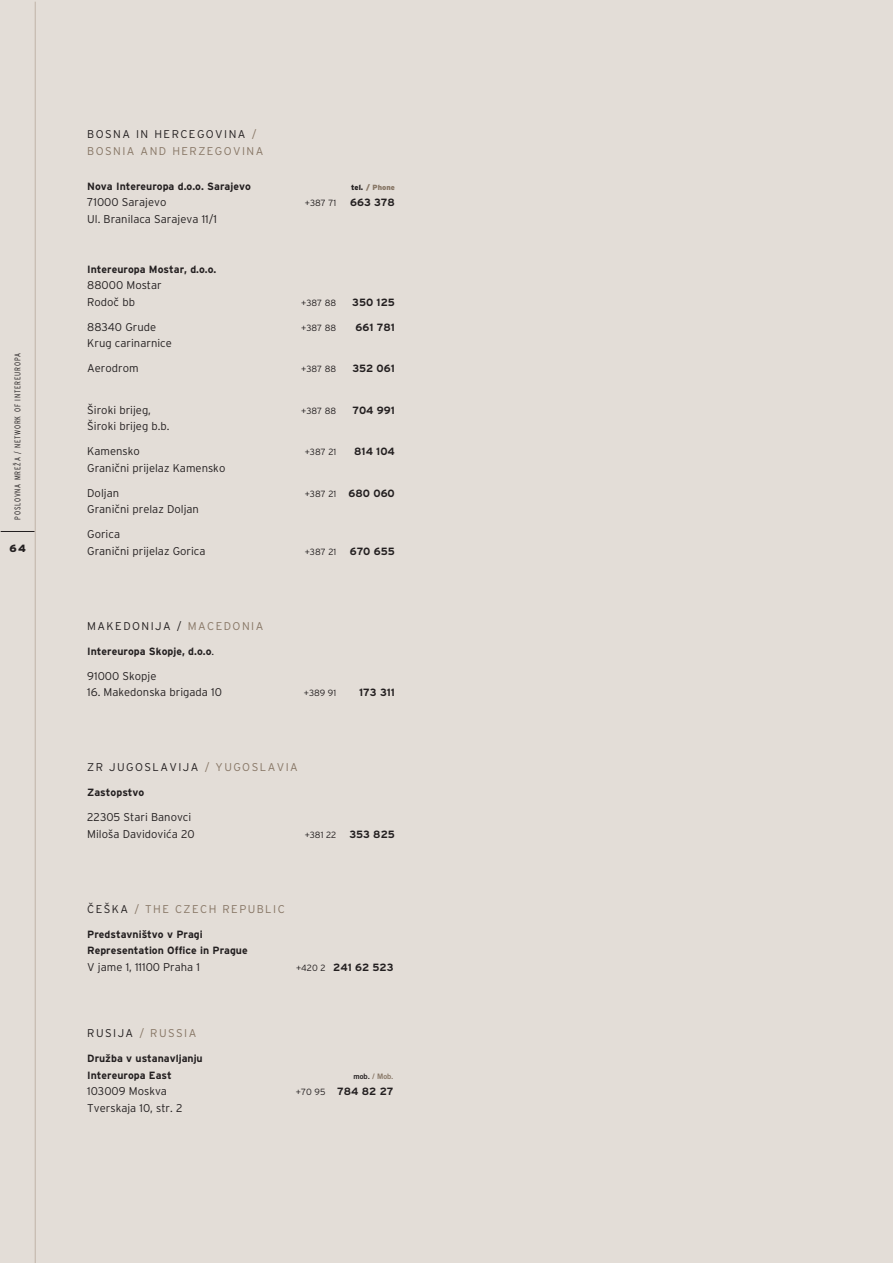
<style>
.page{position:relative;width:893px;height:1263px;background:#fff}
.page>*{position:absolute;margin:0;border:0;box-sizing:border-box;transform-origin:0 0}
.t1{font:300 11.25px/16.5px "Interstate EE";color:#231f20}
.t2{font:300 11.25px/16.5px "Interstate EE";letter-spacing:.13em;color:#877665}
.t3{font:300 11.25px "Interstate EE";letter-spacing:.13em;color:#231f20}
.t4{font:700 10.5px/16.5px "Interstate EE";color:#231f20}
.t5{font:900 10.5px "Interstate EE";color:#231f20}
.t6{font:300 9px "Interstate EE";color:#231f20}
.t7{font:300 condensed 8.25px "Interstate EE";letter-spacing:.095em;color:#231f20}
.t8{font:900 7.5px "Interstate EE";color:#877665}
.t9{font:7.5px "Trade Gothic EE Bold Two";color:#877665}
.s1{color:#231f20}
.s2{font-weight:700;font-size:10.5px}
.s3{color:#877665}
.s4{font-weight:300;font-size:11.25px}
.s5{font-weight:300;font-size:9px}
</style>
<div class="page">
<div style="left:1px;top:0;width:891px;height:1263px;background:#e3ddd7"></div>
<hr style="left:1px;top:531px;width:34px;height:1px;background:#231f20">
<hr style="left:35px;top:2px;width:1px;height:1261px;background:#c1b5a9">
<p class="t7" style="left:14px;top:520px;width:168px;rotate:-90deg">POSLOVNA MREÎA / NETWORK OF INTEREUROPA</p>
<p class="t5" style="left:9px;top:544px;width:18px">64</p>
<p class="t2" style="left:87px;top:127px;width:178px"><span class="s1">BOSNA IN HERCEGOVINA</span> /<br>BOSNIA AND HERZEGOVINA</p>
<p class="t4" style="left:87px;top:178px;width:165px">Nova Intereuropa d.o.o. Sarajevo</p>
<p class="t8" style="left:351px;top:184px;width:45px"><span class="s1">tel.</span> / Phone</p>
<p class="t1" style="left:87px;top:195px;width:81px">71000 Sarajevo</p>
<p class="t6" style="left:305px;top:200px;width:33px">+387 71</p>
<p class="t4" style="left:350px;top:195px;width:46px">663 378</p>
<p class="t1" style="left:87px;top:212px;width:131px">Ul. Branilaca Sarajeva 11/1</p>
<p class="t4" style="left:87px;top:261px;width:131px">Intereuropa Mostar, d.o.o.</p>
<p class="t1" style="left:87px;top:278px;width:76px">88000 Mostar<br>Rodoã bb</p>
<p class="t6" style="left:301px;top:299px;width:37px">+387 88</p>
<p class="t4" style="left:352px;top:294px;width:44px">350 125</p>
<p class="t1" style="left:87px;top:320px;width:70px">88340 Grude</p>
<p class="t6" style="left:301px;top:324px;width:37px">+387 88</p>
<p class="t4" style="left:355px;top:319px;width:41px">661 781</p>
<p class="t1" style="left:87px;top:336px;width:86px">Krug carinarnice</p>
<p class="t1" style="left:87px;top:361px;width:53px">Aerodrom</p>
<p class="t6" style="left:301px;top:366px;width:37px">+387 88</p>
<p class="t4" style="left:352px;top:361px;width:44px">352 061</p>
<p class="t1" style="left:87px;top:403px;width:65px">·iroki brijeg,</p>
<p class="t6" style="left:301px;top:407px;width:37px">+387 88</p>
<p class="t4" style="left:352px;top:402px;width:44px">704 991</p>
<p class="t1" style="left:87px;top:419px;width:84px">·iroki brijeg b.b.</p>
<p class="t1" style="left:87px;top:444px;width:54px">Kamensko</p>
<p class="t6" style="left:305px;top:449px;width:33px">+387 21</p>
<p class="t4" style="left:354px;top:444px;width:42px">814 104</p>
<p class="t1" style="left:87px;top:461px;width:140px">Graniãni prijelaz Kamensko</p>
<p class="t1" style="left:87px;top:486px;width:33px">Doljan</p>
<p class="t6" style="left:305px;top:490px;width:92px">+387 21 <span class="s2">680 060</span></p>
<p class="t1" style="left:87px;top:502px;width:113px">Graniãni prelaz Doljan</p>
<p class="t1" style="left:87px;top:527px;width:120px">Gorica<br>Graniãni prijelaz Gorica</p>
<p class="t6" style="left:305px;top:548px;width:33px">+387 21</p>
<p class="t4" style="left:350px;top:543px;width:47px">670 655</p>
<p class="t3" style="left:87px;top:621px;width:178px">MAKEDONIJA / <span class="s3">MACEDONIA</span></p>
<p class="t4" style="left:87px;top:643px;width:128px">Intereuropa Skopje, d.o.o<span class="s4">.</span></p>
<p class="t1" style="left:87px;top:669px;width:71px">91000 Skopje</p>
<p class="t1" style="left:87px;top:685px;width:136px">16. Makedonska brigada 10</p>
<p class="t6" style="left:304px;top:690px;width:34px">+389 91</p>
<p class="t4" style="left:359px;top:685px;width:37px">173 311</p>
<p class="t3" style="left:87px;top:763px;width:212px">ZR JUGOSLAVIJA <span class="s3">/ YUGOSLAVIA</span></p>
<p class="t4" style="left:87px;top:785px;width:59px">Zastopstvo</p>
<p class="t1" style="left:87px;top:810px;width:109px">22305 Stari Banovci<br>Milo‰a Davidoviça 20</p>
<p class="t6" style="left:305px;top:831px;width:92px">+381 22 <span class="s2">353 825</span></p>
<p class="t2" style="left:87px;top:902px;width:199px"><span class="s1">âE·KA</span> / THE CZECH REPUBLIC</p>
<p class="t4" style="left:87px;top:926px;width:162px">Predstavni‰tvo v Pragi<br>Representation Office in Prague</p>
<p class="t1" style="left:87px;top:960px;width:114px">V jame 1, 11100 Praha 1</p>
<p class="t4" style="left:296px;top:959px;width:99px"><span class="s5">+420 2</span> 241 62 523</p>
<p class="t2" style="left:87px;top:1026px;width:111px"><span class="s1">RUSIJA</span> / RUSSIA</p>
<p class="t4" style="left:87px;top:1051px;width:117px">DruÏba v ustanavljanju<br>Intereuropa East</p>
<p class="t9" style="left:353px;top:1073px;width:42px"><span class="s1">mob.</span> / Mob.</p>
<p class="t1" style="left:87px;top:1084px;width:81px">103009 Moskva</p>
<p class="t4" style="left:296px;top:1084px;width:99px"><span class="s5">+70 95</span> 784 82 27</p>
<p class="t1" style="left:87px;top:1101px;width:97px">Tverskaja 10, str. 2</p>
</div>
